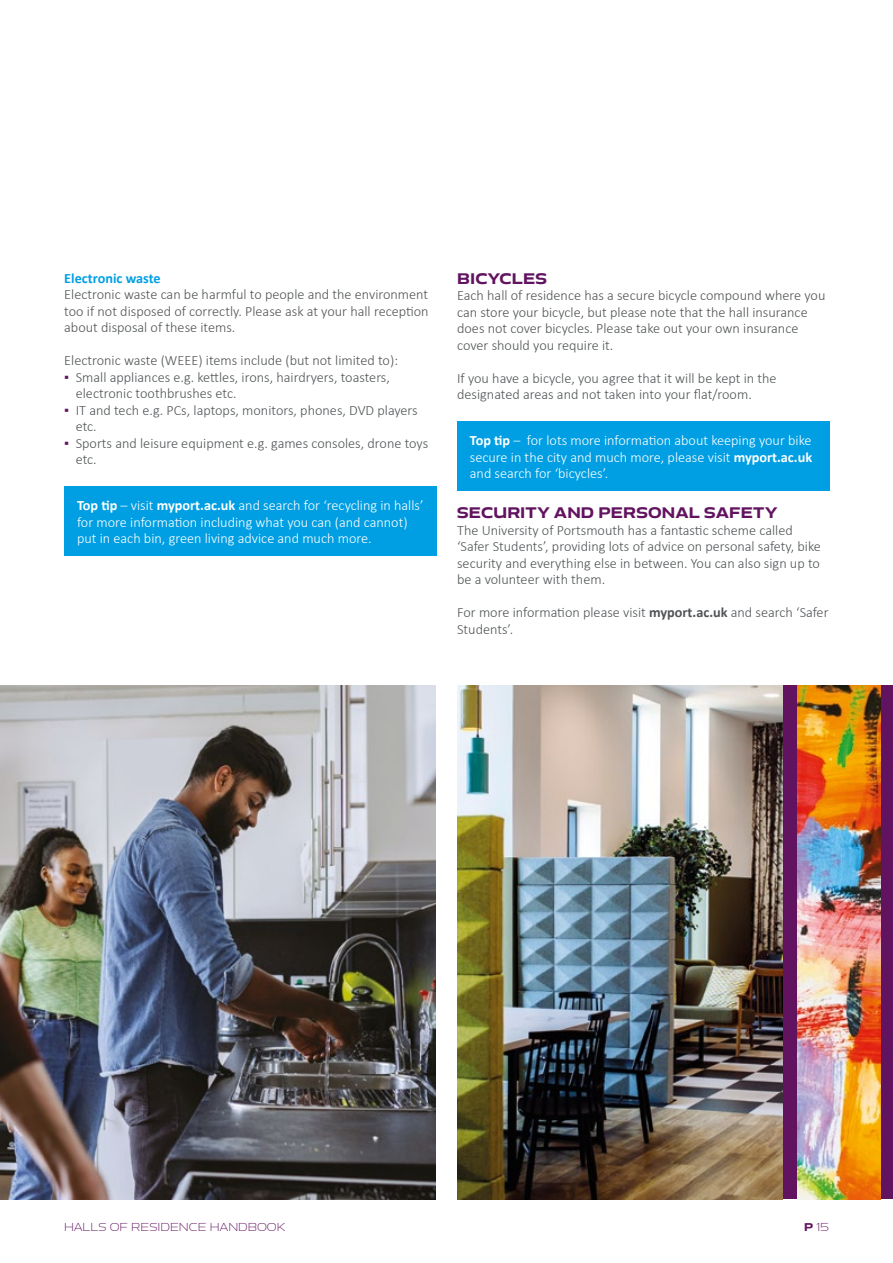
<style>
.page{position:relative;width:893px;height:1263px;background:#fff}
.page>*{position:absolute;margin:0;border:0;box-sizing:border-box;transform-origin:0 0}
._04_Body_text{font:300 14.25px/16.5px "Calibri";color:#505456}
._04_Body_text-2{font:300 14.25px/16.5px "Calibri";color:#fff}
._02_Sub_title{font:700 14.25px "Aero";letter-spacing:.005em;color:#621360}
._08_Sub_sub_head{font:700 14.25px "Calibri";color:#009fe3}
.Terms_section_title{font:700 14.25px "Aero";letter-spacing:.01em;color:#621360}
.t1{font:italic 700 14.25px "Calibri";color:#621360}
.t2{font:300 10.5px "Aero";color:#621360}
.s1{font-weight:700}
</style>
<div class="page">
<div style="left:64px;top:487px;width:372px;height:69px;background:#009fe3"></div>
<div style="left:457px;top:422px;width:372px;height:69px;background:#009fe3"></div>
<img style="left:0;top:686px;width:436px;height:513px">
<img style="left:457px;top:686px;width:326px;height:513px">
<div style="left:783px;top:686px;width:14px;height:513px;background:#621360"></div>
<div style="left:881px;top:686px;width:12px;height:513px;background:#621360"></div>
<img style="left:797px;top:686px;width:84px;height:513px">
<p class="_08_Sub_sub_head" style="left:64px;top:268px;width:98px">Electronic waste</p>
<p class="_04_Body_text" style="left:64px;top:286px;width:366px;text-align:justify">Electronic waste can be harmful to people and the environment too if not disposed of correctly. Please ask at your hall reception about disposal of these items.</p>
<p class="_04_Body_text" style="left:64px;top:352px;width:335px">Electronic waste (WEEE) items include (but not limited to):</p>
<p class="t1" style="left:64px;top:367px;width:7px">▪</p>
<p class="t1" style="left:64px;top:400px;width:7px">▪</p>
<p class="t1" style="left:64px;top:433px;width:7px">▪</p>
<p class="_04_Body_text" style="left:76px;top:369px;width:316px">Small appliances e.g. kettles, irons, hairdryers, toasters, electronic toothbrushes etc.</p>
<p class="_04_Body_text" style="left:76px;top:402px;width:343px">IT and tech e.g. PCs, laptops, monitors, phones, DVD players etc.</p>
<p class="_04_Body_text" style="left:76px;top:435px;width:354px">Sports and leisure equipment e.g. games consoles, drone toys etc.</p>
<p class="_04_Body_text-2" style="left:77px;top:497px;width:348px"><span class="s1">Top tip</span> – visit <span class="s1">myport.ac.uk</span> and search for ‘recycling in halls’ for more information including what you can (and cannot) put in each bin, green living advice and much more.</p>
<p class="Terms_section_title" style="left:457px;top:269px;width:91px">BICYCLES</p>
<p class="_04_Body_text" style="left:457px;top:287px;width:370px">Each hall of residence has a secure bicycle compound where you can store your bicycle, but please note that the hall insurance does not cover bicycles. Please take out your own insurance cover should you require it.</p>
<p class="_04_Body_text" style="left:457px;top:369px;width:321px">If you have a bicycle, you agree that it will be kept in the designated areas and not taken into your flat/room.</p>
<p class="_04_Body_text-2" style="left:470px;top:432px;width:344px;text-align:justify"><span class="s1">Top tip</span> – for lots more information about keeping your bike secure in the city and much more, please visit <span class="s1">myport.ac.uk </span>and search for ‘bicycles’.</p>
<h2 class="_02_Sub_title" style="left:457px;top:504px;width:322px">SECURITY AND PERSONAL SAFETY</h2>
<p class="_04_Body_text" style="left:457px;top:522px;width:365px">The University of Portsmouth has a fantastic scheme called ‘Safer Students’, providing lots of advice on personal safety, bike security and everything else in between. You can also sign up to be a volunteer with them.</p>
<p class="_04_Body_text" style="left:457px;top:604px;width:373px">For more information please visit <span class="s1">myport.ac.uk</span> and search ‘Safer<br>Students’.</p>
<p class="t2" style="left:64px;top:1221px;width:223px">HALLS OF RESIDENCE HANDBOOK</p>
<p class="t2" style="left:804px;top:1221px;width:27px"><span class="s1">P</span> 15</p>
</div>
